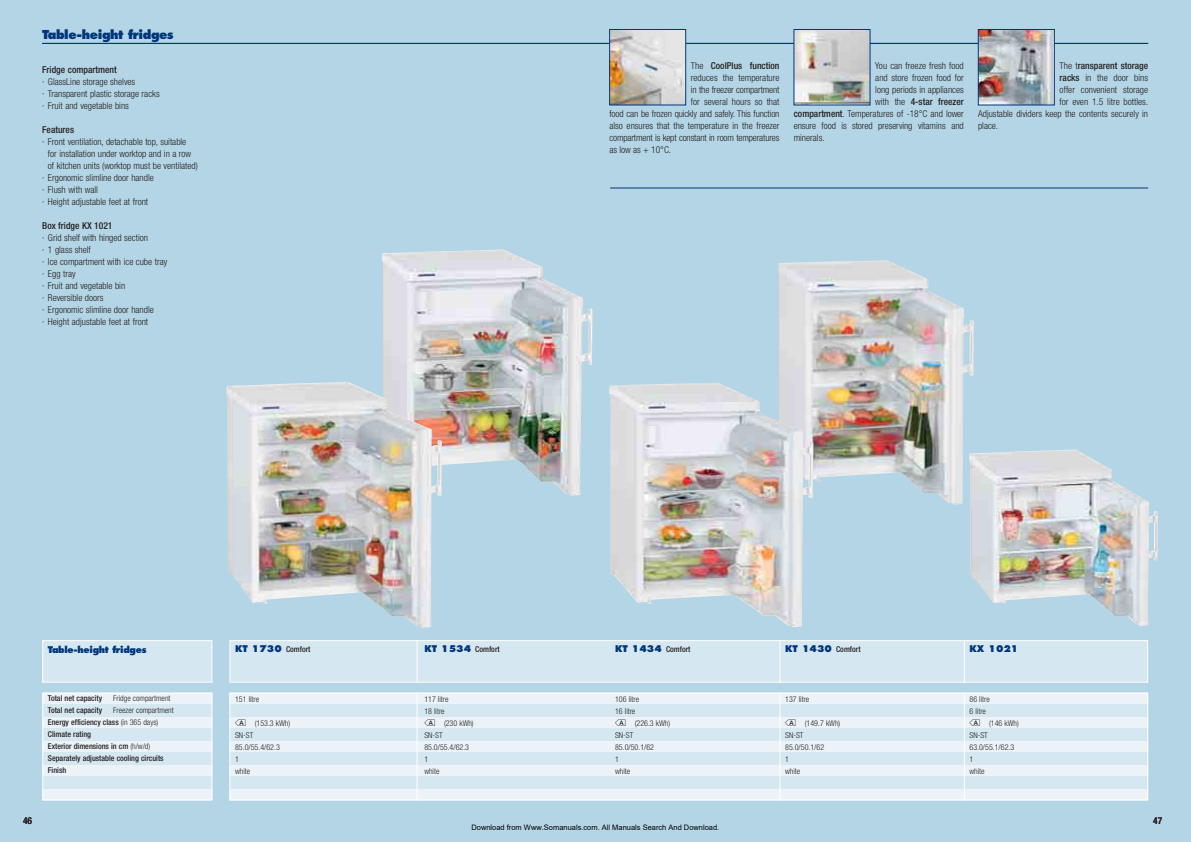
<style>
.page{position:relative;width:1191px;height:842px;background:#fff}
.page>*{position:absolute;margin:0;border:0;box-sizing:border-box;transform-origin:0 0}
.t1{font:800 12px "Futura";letter-spacing:-.035em;color:#00367b}
.t2{font:300 condensed 9.5px/12px "Helvetica Neue";color:#231f20}
.t3{font:500 condensed 9.5px "Helvetica Neue";color:#231f20}
.t4{font:800 9px "Futura";letter-spacing:-.035em;color:#00367b}
.t5{font:300 condensed 8px/12px "Helvetica Neue";color:#231f20}
.t6{font:500 condensed 8px/12px "Helvetica Neue";color:#231f20}
.t7{font:7.5px "Arial";color:#000}
.s1{font-weight:300}
.s2{font-weight:500}
.s3{font-family:"Futura";font-weight:800;font-stretch:normal;font-size:9px;color:#00367b}
.s4{font-family:"Liebherr Logo";font-weight:400;font-stretch:normal}
</style>
<div class="page">
<div style="left:0;top:1px;width:1190px;height:841px;background:#b4d5e5"></div>
<hr style="left:42px;top:43px;width:1106px;height:1px;background:#00367b">
<div style="left:42px;top:693px;width:170px;height:12px;background:#ebf3f8"></div>
<div style="left:42px;top:705px;width:170px;height:12px;background:#d5e7f0"></div>
<div style="left:42px;top:717px;width:170px;height:12px;background:#ebf3f8"></div>
<div style="left:42px;top:729px;width:170px;height:12px;background:#d5e7f0"></div>
<div style="left:42px;top:741px;width:170px;height:12px;background:#ebf3f8"></div>
<div style="left:42px;top:753px;width:170px;height:12px;background:#d5e7f0"></div>
<div style="left:42px;top:765px;width:170px;height:12px;background:#ebf3f8"></div>
<div style="left:42px;top:777px;width:170px;height:12px;background:#d5e7f0"></div>
<div style="left:42px;top:789px;width:170px;height:12px;background:#ebf3f8"></div>
<div style="left:42px;top:693px;width:170px;height:107px;border:1px solid #fff"></div>
<div style="left:43px;top:641px;width:169px;height:41px;background:#d5e7f0"></div>
<div style="left:42px;top:640px;width:170px;height:43px;border:1px solid #fff"></div>
<div style="left:229px;top:693px;width:919px;height:12px;background:#ebf3f8"></div>
<div style="left:229px;top:705px;width:919px;height:12px;background:#d5e7f0"></div>
<div style="left:229px;top:717px;width:919px;height:12px;background:#ebf3f8"></div>
<div style="left:229px;top:729px;width:919px;height:12px;background:#d5e7f0"></div>
<div style="left:229px;top:741px;width:919px;height:12px;background:#ebf3f8"></div>
<div style="left:229px;top:753px;width:919px;height:12px;background:#d5e7f0"></div>
<div style="left:229px;top:765px;width:919px;height:12px;background:#ebf3f8"></div>
<div style="left:229px;top:777px;width:919px;height:12px;background:#d5e7f0"></div>
<div style="left:229px;top:789px;width:919px;height:12px;background:#ebf3f8"></div>
<div style="left:229px;top:693px;width:919px;height:107px;border:1px solid #fff"></div>
<div style="left:230px;top:641px;width:917px;height:41px;background:#d5e7f0"></div>
<div style="left:229px;top:640px;width:919px;height:43px;border:1px solid #fff"></div>
<hr style="left:416px;top:640px;width:1px;height:43px;background:#fff">
<hr style="left:416px;top:693px;width:1px;height:107px;background:#fff">
<hr style="left:964px;top:640px;width:1px;height:43px;background:#fff">
<hr style="left:964px;top:693px;width:1px;height:107px;background:#fff">
<hr style="left:610px;top:187px;width:538px;height:1px;background:#00367b">
<img style="left:611px;top:31px;width:73px;height:72px">
<div style="left:609px;top:29px;width:77px;height:76px;border:1px solid #00367b"></div>
<img style="left:795px;top:31px;width:73px;height:72px">
<img style="left:980px;top:31px;width:72px;height:72px">
<div style="left:978px;top:29px;width:76px;height:76px;border:1px solid #00367b"></div>
<hr style="left:779px;top:640px;width:1px;height:43px;background:#fff">
<hr style="left:779px;top:693px;width:1px;height:107px;background:#fff">
<img style="left:970px;top:449px;width:188px;height:177px">
<img style="left:778px;top:260px;width:196px;height:245px">
<img style="left:382px;top:249px;width:210px;height:247px">
<img style="left:226px;top:382px;width:216px;height:246px">
<img style="left:609px;top:383px;width:204px;height:244px">
<p class="t1" style="left:42px;top:29px;width:133px">Table-height fridges</p>
<p class="t3" style="left:42px;top:66px;width:76px">Fridge compartment</p>
<p class="t2" style="left:42px;top:77px;width:119px">· GlassLine storage shelves<br>· Transparent plastic storage racks · Fruit and vegetable bins</p>
<p class="t3" style="left:42px;top:126px;width:33px">Features</p>
<p class="t2" style="left:42px;top:137px;width:146px">· Front ventilation, detachable top, suitable</p>
<p class="t2" style="left:48px;top:149px;width:145px">for installation under worktop and in a row</p>
<p class="t2" style="left:48px;top:161px;width:151px">of kitchen units (worktop must be ventilated)</p>
<p class="t2" style="left:42px;top:173px;width:113px">· Ergonomic slimline door handle</p>
<p class="t2" style="left:42px;top:185px;width:57px">· Flush with wall</p>
<p class="t2" style="left:42px;top:197px;width:107px">· Height adjustable feet at front</p>
<p class="t3" style="left:42px;top:222px;width:72px">Box fridge KX 1021</p>
<p class="t2" style="left:42px;top:233px;width:126px">· Grid shelf with hinged section<br>· 1 glass shelf<br>· Ice compartment with ice cube tray · Egg tray<br>· Fruit and vegetable bin<br>· Reversible doors<br>· Ergonomic slimline door handle<br>· Height adjustable feet at front</p>
<p class="t3" style="left:691px;top:62px;width:90px"><span class="s1">The</span> CoolPlus function</p>
<p class="t2" style="left:691px;top:73px;width:90px">reduces the temperature</p>
<p class="t2" style="left:691px;top:85px;width:90px">in the freezer compartment</p>
<p class="t2" style="left:691px;top:97px;width:90px">for several hours so that</p>
<p class="t2" style="left:609px;top:109px;width:172px">food can be frozen quickly and safely. This function</p>
<p class="t2" style="left:609px;top:121px;width:172px">also ensures that the temperature in the freezer</p>
<p class="t2" style="left:609px;top:133px;width:172px">compartment is kept constant in room temperatures</p>
<p class="t2" style="left:609px;top:145px;width:63px">as low as + 10°C.</p>
<p class="t2" style="left:875px;top:61px;width:90px">You can freeze fresh food</p>
<p class="t2" style="left:875px;top:73px;width:90px">and store frozen food for</p>
<p class="t2" style="left:875px;top:85px;width:90px">long periods in appliances</p>
<p class="t3" style="left:875px;top:98px;width:90px"><span class="s1">with the</span> 4-star freezer</p>
<p class="t2" style="left:793px;top:109px;width:172px"><span class="s2">compartment</span>. Temperatures of -18°C and lower</p>
<p class="t2" style="left:793px;top:121px;width:172px">ensure food is stored preserving vitamins and</p>
<p class="t2" style="left:793px;top:133px;width:32px">minerals.</p>
<p class="t3" style="left:1059px;top:62px;width:90px"><span class="s1">The t</span>ransparent storage</p>
<p class="t2" style="left:1059px;top:73px;width:90px"><span class="s2">racks</span> in the door bins</p>
<p class="t2" style="left:1059px;top:85px;width:90px">offer convenient storage</p>
<p class="t2" style="left:1059px;top:97px;width:90px">for even 1.5 litre bottles.</p>
<p class="t2" style="left:978px;top:109px;width:172px">Adjustable dividers keep the contents securely in</p>
<p class="t2" style="left:978px;top:121px;width:22px">place.</p>
<p class="t4" style="left:48px;top:646px;width:100px">Table-height fridges</p>
<p class="t6" style="left:48px;top:693px;width:56px">Total net capacity</p>
<p class="t5" style="left:113px;top:693px;width:59px">Fridge compartment</p>
<p class="t6" style="left:48px;top:705px;width:56px">Total net capacity</p>
<p class="t6" style="left:48px;top:705px;width:127px;text-indent:65px"><span class="s1">Freezer compartment<br></span>Energy efficiency class <span class="s1">(in 365 days)<br></span>Climate rating<br>Exterior dimensions in cm <span class="s1">(h/w/d)<br></span>Separately adjustable cooling circuits<br>Finish</p>
<p class="t6" style="left:235px;top:644px;width:77px"><span class="s3">KT 1730</span> Comfort</p>
<p class="t5" style="left:235px;top:694px;width:26px">151 litre</p>
<p class="t5" style="left:235px;top:718px;width:57px"><span class="s4">A</span> (153.3 kWh)<br>SN-ST<br>85.0/55.4/62.3<br>1<br>white</p>
<p class="t6" style="left:424px;top:644px;width:77px"><span class="s3">KT 1534</span> Comfort</p>
<p class="t5" style="left:424px;top:694px;width:51px">117 litre<br>18 litre<br><span class="s4">A</span> (230 kWh)<br>SN-ST<br>85.0/55.4/62.3<br>1<br>white</p>
<p class="t6" style="left:615px;top:643px;width:77px"><span class="s3">KT 1434</span> Comfort</p>
<p class="t5" style="left:615px;top:693px;width:57px">106 litre<br>16 litre<br><span class="s4">A</span> (226.3 kWh)<br>SN-ST<br>85.0/50.1/62<br>1<br>white</p>
<p class="t6" style="left:785px;top:644px;width:77px"><span class="s3">KT 1430</span> Comfort</p>
<p class="t5" style="left:785px;top:694px;width:26px">137 litre</p>
<p class="t5" style="left:785px;top:718px;width:57px"><span class="s4">A</span> (149.7 kWh)<br>SN-ST<br>85.0/50.1/62<br>1<br>white</p>
<p class="t4" style="left:969px;top:644px;width:50px">KX 1021</p>
<p class="t5" style="left:969px;top:694px;width:51px">86 litre<br>6 litre<br><span class="s4">A</span> (146 kWh)<br>SN-ST<br>63.0/55.1/62.3<br>1<br>white</p>
<p class="t3" style="left:23px;top:817px;width:11px">46</p>
<p class="t3" style="left:1153px;top:817px;width:11px">47</p>
<p class="t7" style="left:471px;top:824px;width:249px">Download from Www.Somanuals.com. All Manuals Search And Download.</p>
</div>
